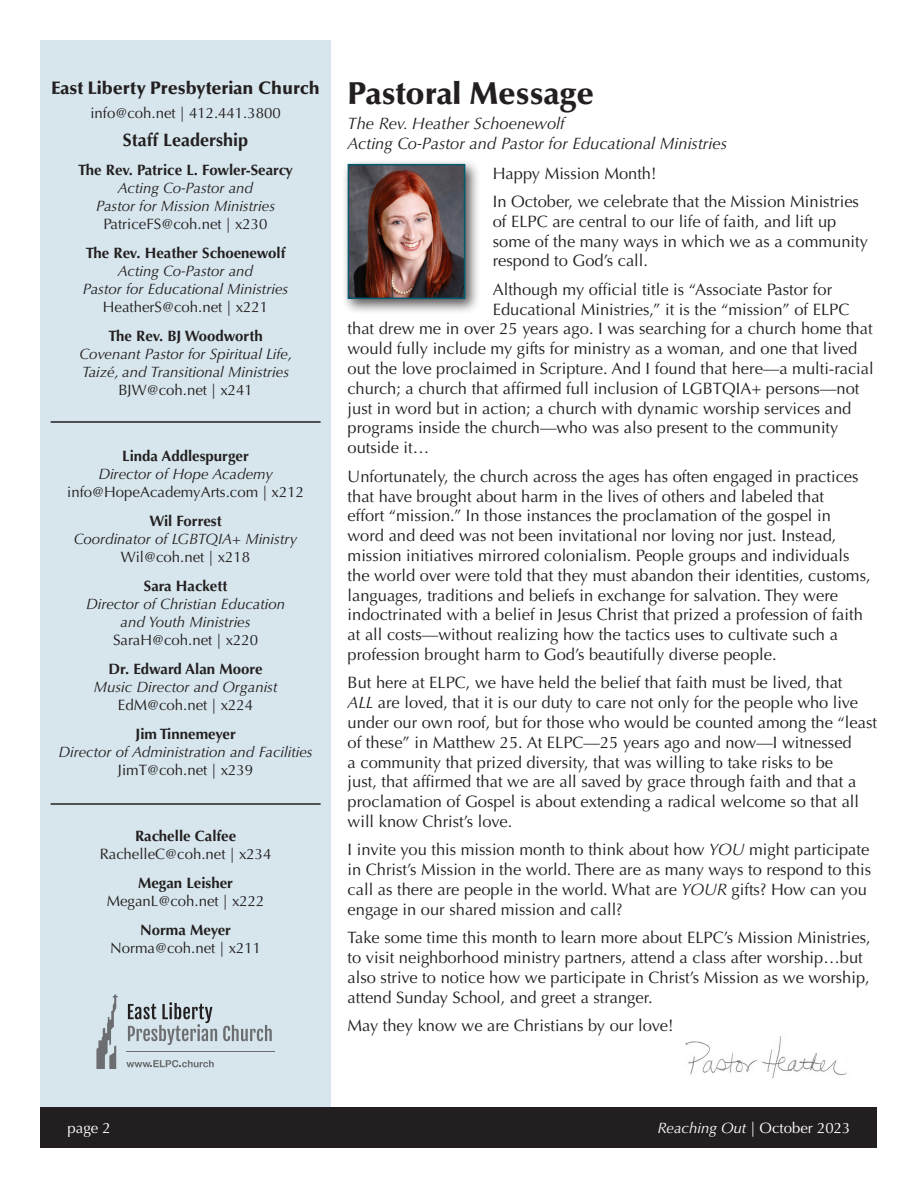
<style>
.page{position:relative;width:918px;height:1188px;background:#fff}
.page>*{position:absolute;margin:0;border:0;box-sizing:border-box;transform-origin:0 0}
.t1{font:900 31.5px "Optima LT Std";color:#231f20}
.t2{font:900 18px "Optima LT Std";color:#231f20}
.t3{font:700 18px "Optima LT Std";color:#231f20}
.t4{font:16.5px/19.8px "Optima LT Std";color:#231f20}
.t5{font:italic 16.5px/19.8px "Optima LT Std";color:#231f20}
.t6{font:italic 15px/18px "Optima LT Std";color:#231f20;text-align:center}
.t7{font:15px/18px "Optima LT Std";color:#231f20;text-align:center}
.t8{font:15px "Optima LT Std";color:#fff}
.s1{font-weight:700;font-style:normal}
.s2{font-style:normal}
.s3{font-weight:700}
.s4{font-style:italic}
</style>
<div class="page">
<div style="left:40px;top:40px;width:291px;height:1108px;background:#d6e6ec"></div>
<div style="left:40px;top:1107px;width:838px;height:41px;background:#231f20"></div>
<svg style="left:128px;top:1002px;width:89px;height:43px"></svg>
<svg style="left:223px;top:1025px;width:49px;height:16px"></svg>
<svg style="left:96px;top:995px;width:22px;height:74px"></svg>
<hr style="left:126px;top:1051px;width:149px;height:1px;background:#6c6d70">
<svg style="left:126px;top:1060px;width:88px;height:7px"></svg>
<hr style="left:51px;top:421px;width:270px;height:2px;background:#231f20">
<hr style="left:51px;top:803px;width:270px;height:2px;background:#231f20">
<div style="left:342px;top:158px;width:139px;height:156px;background:#231f20;opacity:.75"></div>
<img style="left:351px;top:167px;width:111px;height:129px">
<div style="left:348px;top:164px;width:117px;height:135px;border:2px solid #005a70"></div>
<img style="left:685px;top:1036px;width:162px;height:42px">
<p class="t2" style="left:51px;top:78px;width:270px">East Liberty Presbyterian Church</p>
<p class="t7" style="left:90px;top:104px;width:192px">info@coh.net | 412.441.3800</p>
<p class="t3" style="left:123px;top:130px;width:127px">Staff Leadership</p>
<p class="t6" style="left:78px;top:161px;width:216px"><span class="s1">The Rev. Patrice L. Fowler-Searcy<br></span>Acting Co-Pastor and<br>Pastor for Mission Ministries<br><span class="s2">PatriceFS@coh.net | x230</span></p>
<p class="t6" style="left:83px;top:244px;width:207px"><span class="s1">The Rev. Heather Schoenewolf<br></span>Acting Co-Pastor and<br>Pastor for Educational Ministries<br><span class="s2">HeatherS@coh.net | x221</span></p>
<p class="t6" style="left:80px;top:327px;width:214px"><span class="s1">The Rev. BJ Woodworth<br></span>Covenant Pastor for Spiritual Life,<br>Taizé, and Transitional Ministries<br><span class="s2">BJW@coh.net | x241</span></p>
<p class="t7" style="left:67px;top:448px;width:238px"><span class="s3">Linda Addlespurger<br></span><span class="s4">Director of Hope Academy </span>info@HopeAcademyArts.com | x212</p>
<p class="t6" style="left:74px;top:512px;width:225px"><span class="s1">Wil Forrest<br></span>Coordinator of LGBTQIA+ Ministry<br><span class="s2">Wil@coh.net | x218</span></p>
<p class="t6" style="left:86px;top:577px;width:201px"><span class="s1">Sara Hackett<br></span>Director of Christian Education and Youth Ministries<br><span class="s2">SaraH@coh.net | x220</span></p>
<p class="t6" style="left:94px;top:660px;width:185px"><span class="s1">Dr. Edward Alan Moore<br></span>Music Director and Organist<br><span class="s2">EdM@coh.net | x224</span></p>
<p class="t6" style="left:58px;top:725px;width:256px"><span class="s1">Jim Tinnemeyer<br></span>Director of Administration and Facilities<br><span class="s2">JimT@coh.net | x239</span></p>
<p class="t7" style="left:100px;top:827px;width:173px"><span class="s3">Rachelle Calfee<br></span>RachelleC@coh.net | x234</p>
<p class="t7" style="left:107px;top:874px;width:159px"><span class="s3">Megan Leisher<br></span>MeganL@coh.net | x222</p>
<p class="t7" style="left:110px;top:921px;width:153px"><span class="s3">Norma Meyer<br></span>Norma@coh.net | x211</p>
<p class="t1" style="left:348px;top:75px;width:248px">Pastoral Message</p>
<p class="t5" style="left:348px;top:114px;width:381px">The Rev. Heather Schoenewolf<br>Acting Co-Pastor and Pastor for Educational Ministries</p>
<p class="t4" style="left:493px;top:163px;width:165px">Happy Mission Month!</p>
<p class="t4" style="left:493px;top:192px;width:377px">In October, we celebrate that the Mission Ministries of ELPC are central to our life of faith, and lift up some of the many ways in which we as a community respond to God’s call.</p>
<p class="t4" style="left:493px;top:280px;width:341px">Although my official title is “Associate Pastor for</p>
<p class="t4" style="left:493px;top:299px;width:358px">Educational Ministries,” it is the “mission” of ELPC</p>
<p class="t4" style="left:348px;top:319px;width:526px">that drew me in over 25 years ago. I was searching for a church home that</p>
<p class="t4" style="left:348px;top:339px;width:511px">would fully include my gifts for ministry as a woman, and one that lived</p>
<p class="t4" style="left:348px;top:359px;width:528px">out the love proclaimed in Scripture. And I found that here—a multi-racial</p>
<p class="t4" style="left:348px;top:379px;width:513px">church; a church that affirmed full inclusion of LGBTQIA+ persons—not</p>
<p class="t4" style="left:348px;top:398px;width:505px">just in word but in action; a church with dynamic worship services and</p>
<p class="t4" style="left:348px;top:418px;width:492px">programs inside the church—who was also present to the community</p>
<p class="t4" style="left:348px;top:438px;width:83px">outside it…</p>
<p class="t4" style="left:348px;top:466px;width:525px">Unfortunately, the church across the ages has often engaged in practices that have brought about harm in the lives of others and labeled that<br>effort “mission.” In those instances the proclamation of the gospel in word and deed was not been invitational nor loving nor just. Instead, mission initiatives mirrored colonialism. People groups and individuals the world over were told that they must abandon their identities, customs, languages, traditions and beliefs in exchange for salvation. They were indoctrinated with a belief in Jesus Christ that prized a profession of faith at all costs—without realizing how the tactics uses to cultivate such a profession brought harm to God’s beautifully diverse people.</p>
<p class="t4" style="left:348px;top:673px;width:531px">But here at ELPC, we have held the belief that faith must be lived, that<br><span class="s4">ALL</span> are loved, that it is our duty to care not only for the people who live under our own roof, but for those who would be counted among the “least of these” in Matthew 25. At ELPC—25 years ago and now—I witnessed<br>a community that prized diversity, that was willing to take risks to be<br>just, that affirmed that we are all saved by grace through faith and that a proclamation of Gospel is about extending a radical welcome so that all will know Christ’s love.</p>
<p class="t4" style="left:348px;top:840px;width:525px">I invite you this mission month to think about how <span class="s4">YOU</span> might participate in Christ’s Mission in the world. There are as many ways to respond to this call as there are people in the world. What are <span class="s4">YOUR</span> gifts? How can you engage in our shared mission and call?</p>
<p class="t4" style="left:348px;top:928px;width:525px">Take some time this month to learn more about ELPC’s Mission Ministries, to visit neighborhood ministry partners, attend a class after worship…but also strive to notice how we participate in Christ’s Mission as we worship, attend Sunday School, and greet a stranger.</p>
<p class="t4" style="left:348px;top:1016px;width:327px">May they know we are Christians by our love!</p>
<p class="t8" style="left:68px;top:1119px;width:45px">page 2</p>
<p class="t8" style="left:658px;top:1119px;width:194px"><span class="s4">Reaching Out</span> | October 2023</p>
</div>
